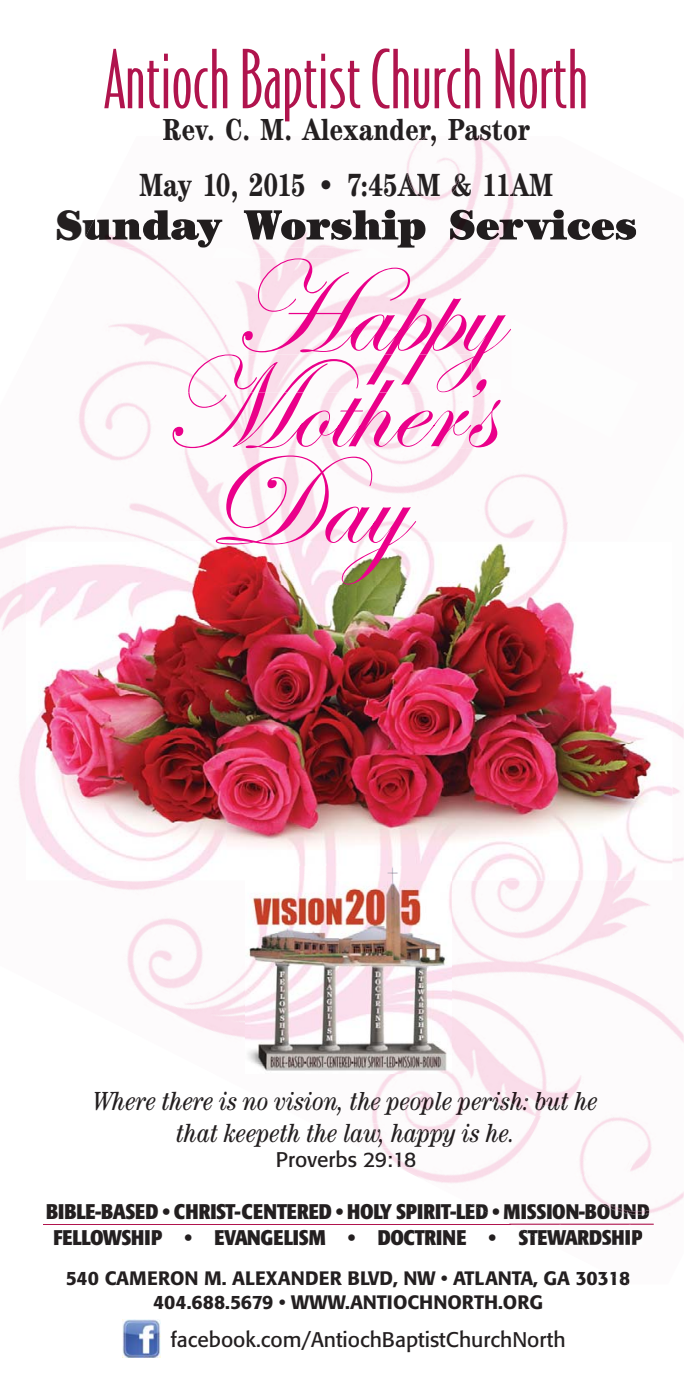
<style>
.page{position:relative;width:686px;height:1386px;background:#fff}
.page>*{position:absolute;margin:0;border:0;box-sizing:border-box;transform-origin:0 0}
.t1{font:300 77px "Bodega Sans";color:#b0144d}
.t2{font:700 condensed 33.25px "Century Itc T";color:#231f20;scale:.95 1}
.t3{font:700 condensed 31.5px "Century Itc T";color:#231f20}
.t4{font:italic condensed 26.25px/31.5px "Century";color:#231f20;text-align:center}
.t5{font:700 condensed 21px/25.2px "Formata";letter-spacing:-.01em;color:#231f20}
.t6{font:21px "Formata";color:#231f20}
.t7{font:500 19.25px/23.1px "Formata";color:#231f20;text-align:center}
.s1{color:#231d1e}
.s2{color:#231a1c}
.s3{color:#231519}
.s4{color:#23151a}
</style>
<div class="page">
<hr style="left:44px;top:1224px;width:610px;height:1px;background:#b0144d">
<img style="left:122px;top:1320px;width:38px;height:38px">
<img style="left:433px;top:146px;width:204px;height:112px">
<img style="left:284px;top:146px;width:132px;height:112px">
<img style="left:78px;top:248px;width:196px;height:172px">
<img style="left:350px;top:248px;width:44px;height:10px">
<img style="left:211px;top:248px;width:46px;height:10px">
<img style="left:471px;top:447px;width:97px;height:95px">
<img style="left:328px;top:448px;width:143px;height:94px">
<img style="left:79px;top:352px;width:171px;height:190px">
<img style="left:250px;top:448px;width:78px;height:7px">
<img style="left:0;top:518px;width:137px;height:239px">
<img style="left:509px;top:857px;width:175px;height:367px">
<img style="left:382px;top:880px;width:226px;height:310px">
<svg style="left:452px;top:880px;width:5px;height:10px"></svg>
<img style="left:548px;top:967px;width:136px;height:257px">
<img style="left:18px;top:757px;width:8px;height:59px">
<img style="left:178px;top:880px;width:37px;height:152px">
<img style="left:86px;top:880px;width:92px;height:136px">
<img style="left:604px;top:1106px;width:80px;height:118px">
<img style="left:215px;top:972px;width:170px;height:151px">
<img style="left:26px;top:542px;width:646px;height:338px">
<img style="left:414px;top:136px;width:80px;height:10px">
<img style="left:284px;top:173px;width:269px;height:29px">
<img style="left:284px;top:209px;width:352px;height:39px">
<img style="left:86px;top:210px;width:220px;height:38px">
<img style="left:509px;top:1204px;width:140px;height:16px">
<img style="left:511px;top:1224px;width:143px;height:1px">
<img style="left:249px;top:1092px;width:349px;height:24px">
<img style="left:372px;top:1123px;width:140px;height:24px">
<img style="left:382px;top:1150px;width:33px;height:17px">
<img style="left:245px;top:866px;width:207px;height:207px">
<img style="left:161px;top:258px;width:350px;height:134px">
<img style="left:242px;top:258px;width:190px;height:96px">
<img style="left:358px;top:354px;width:113px;height:94px">
<img style="left:172px;top:354px;width:186px;height:94px">
<img style="left:349px;top:354px;width:83px;height:31px">
<img style="left:161px;top:455px;width:255px;height:130px">
<img style="left:216px;top:455px;width:200px;height:87px">
<img style="left:216px;top:542px;width:181px;height:43px">
<img style="left:471px;top:392px;width:30px;height:55px">
<img style="left:471px;top:379px;width:30px;height:13px">
<img style="left:469px;top:392px;width:2px;height:36px">
<svg style="left:469px;top:428px;width:2px;height:19px"></svg>
<svg style="left:469px;top:379px;width:2px;height:13px"></svg>
<p class="t1" style="left:104px;top:49px;width:485px">Antioch Baptist Church North</p>
<p class="t3" style="left:162px;top:117px;width:369px">Rev. C. M. Alexander<span class="s1">,</span> Pastor</p>
<p class="t2" style="left:139px;top:172px;width:437px">May 10, 2015 • 7:45AM &amp; 11<span class="s2">A</span>M</p>
<p class="t4" style="left:94px;top:1088px;width:506px">Where there is no vision, the pe<span class="s3">o</span>ple per<span class="s3">ish: bu</span>t <span class="s4">h</span>e that keepeth the law<span class="s3">,</span> hap<span class="s3">p</span><span class="s4">y</span> is he.</p>
<p class="t6" style="left:276px;top:1150px;width:142px">Proverbs 29:18</p>
<p class="t5" style="left:53px;top:1201px;width:598px;text-indent:-7px">BIBLE-BASED • CHRIST-CENTERED • HOLY SPIRIT-LED • MISSION-BOUND<br>FELLOWSHIP • EVANGELISM • DOCTRINE •</p>
<p class="t7" style="left:66px;top:1269px;width:566px">540 CAMERON M. ALEXANDER BLVD, NW • ATLANTA, GA 30318<br>404.688.5679 • WWW.ANTIOCHNORTH.ORG</p>
<p class="t6" style="left:171px;top:1331px;width:396px">facebook.com/AntiochBaptistChurchNorth</p>
<p class="t5" style="left:518px;top:1226px;width:126px">STEWARDSHIP</p>
</div>
